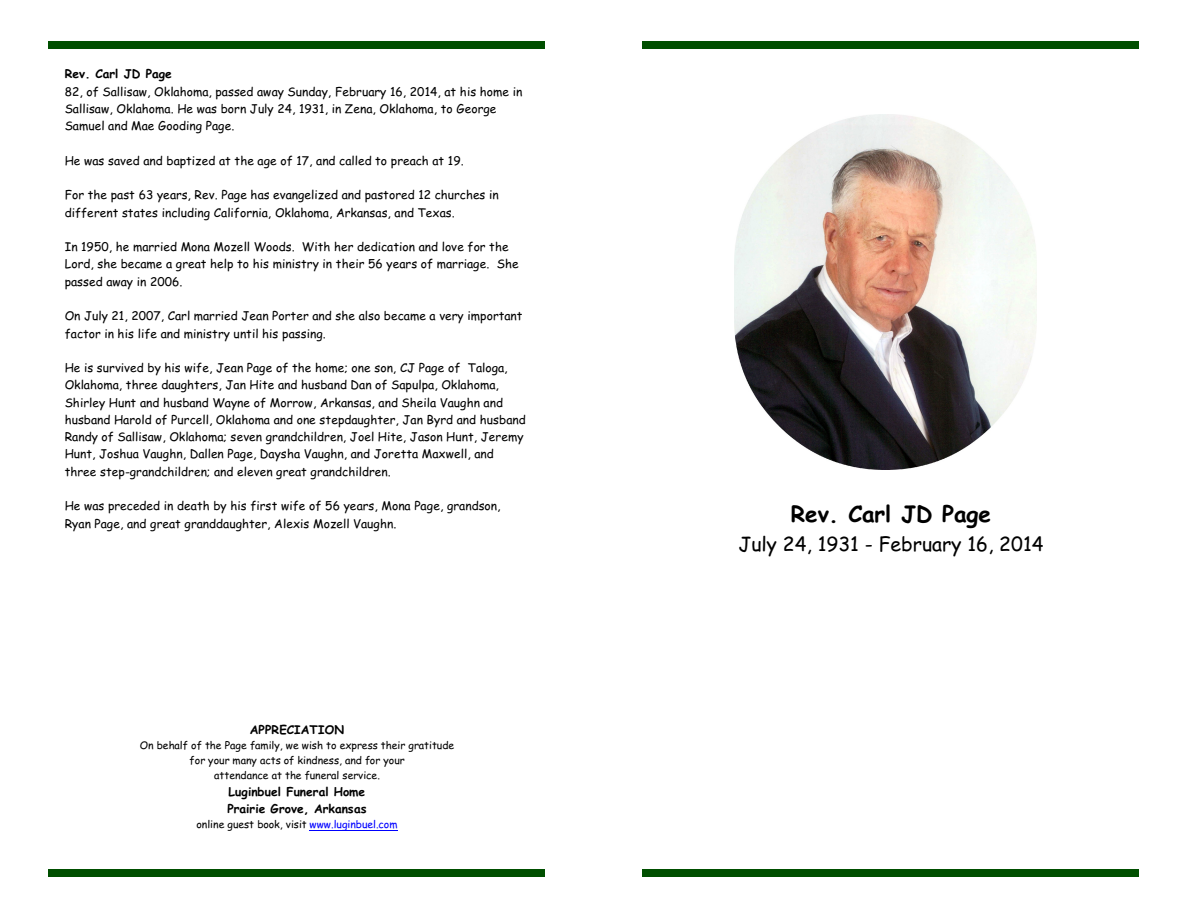
<style>
.page{position:relative;width:1188px;height:918px;background:#fff}
.page>*{position:absolute;margin:0;border:0;box-sizing:border-box;transform-origin:0 0}
.t1{font:700 22.5px "Comic Sans MS";color:#000}
.t2{font:19.5px "Comic Sans MS";color:#000}
.t3{font:12px/17.2px "Comic Sans MS";color:#000}
.t4{font:700 12px/17.2px "Comic Sans MS";color:#000}
.t5{font:10.5px/15px "Comic Sans MS";color:#000;text-align:center}
.s1{color:#00f}
</style>
<div class="page">
<div style="left:49px;top:41px;width:496px;height:7px;background:#004f00"></div>
<div style="left:49px;top:870px;width:496px;height:7px;background:#004f00"></div>
<div style="left:643px;top:41px;width:496px;height:7px;background:#004f00"></div>
<div style="left:643px;top:870px;width:496px;height:7px;background:#004f00"></div>
<hr style="left:310px;top:831px;width:88px;height:1px;background:#00f">
<img style="left:734px;top:114px;width:303px;height:355px">
<p class="t4" style="left:65px;top:67px;width:109px">Rev. Carl JD Page</p>
<p class="t3" style="left:65px;top:84px;width:459px">82, of Sallisaw, Oklahoma, passed away Sunday, February 16, 2014, at his home in<br>Sallisaw, Oklahoma. He was born July 24, 1931, in Zena, Oklahoma, to George<br>Samuel and Mae Gooding Page.</p>
<p class="t3" style="left:65px;top:153px;width:400px">He was saved and baptized at the age of 17, and called to preach at 19.</p>
<p class="t3" style="left:65px;top:188px;width:435px">For the past 63 years, Rev. Page has evangelized and pastored 12 churches in different states including California, Oklahoma, Arkansas, and Texas.</p>
<p class="t3" style="left:65px;top:239px;width:455px">In 1950, he married Mona Mozell Woods. With her dedication and love for the<br>Lord, she became a great help to his ministry in their 56 years of marriage. She passed away in 2006.</p>
<p class="t3" style="left:65px;top:309px;width:459px">On July 21, 2007, Carl married Jean Porter and she also became a very important factor in his life and ministry until his passing.</p>
<p class="t3" style="left:65px;top:360px;width:462px">He is survived by his wife, Jean Page of the home; one son, CJ Page of Taloga, Oklahoma, three daughters, Jan Hite and husband Dan of Sapulpa, Oklahoma, Shirley Hunt and husband Wayne of Morrow, Arkansas, and Sheila Vaughn and husband Harold of Purcell, Oklahoma and one stepdaughter, Jan Byrd and husband Randy of Sallisaw, Oklahoma; seven grandchildren, Joel Hite, Jason Hunt, Jeremy Hunt, Joshua Vaughn, Dallen Page, Daysha Vaughn, and Joretta Maxwell, and three step-grandchildren; and eleven great grandchildren.</p>
<p class="t3" style="left:65px;top:499px;width:437px">He was preceded in death by his first wife of 56 years, Mona Page, grandson,<br>Ryan Page, and great granddaughter, Alexis Mozell Vaughn.</p>
<p class="t4" style="left:250px;top:722px;width:96px">APPRECIATION</p>
<p class="t5" style="left:140px;top:739px;width:316px">On behalf of the Page family, we wish to express their gratitude for your many acts of kindness, and for your<br>attendance at the funeral service.</p>
<p class="t4" style="left:227px;top:784px;width:141px">Luginbuel Funeral Home<br>Prairie Grove, Arkansas</p>
<p class="t5" style="left:196px;top:818px;width:203px">online guest book, visit <span class="s1">www.luginbuel.com</span></p>
<h1 class="t1" style="left:791px;top:504px;width:202px">Rev. Carl JD Page</h1>
<h2 class="t2" style="left:739px;top:535px;width:307px">July 24, 1931 - February 16, 2014</h2>
</div>
